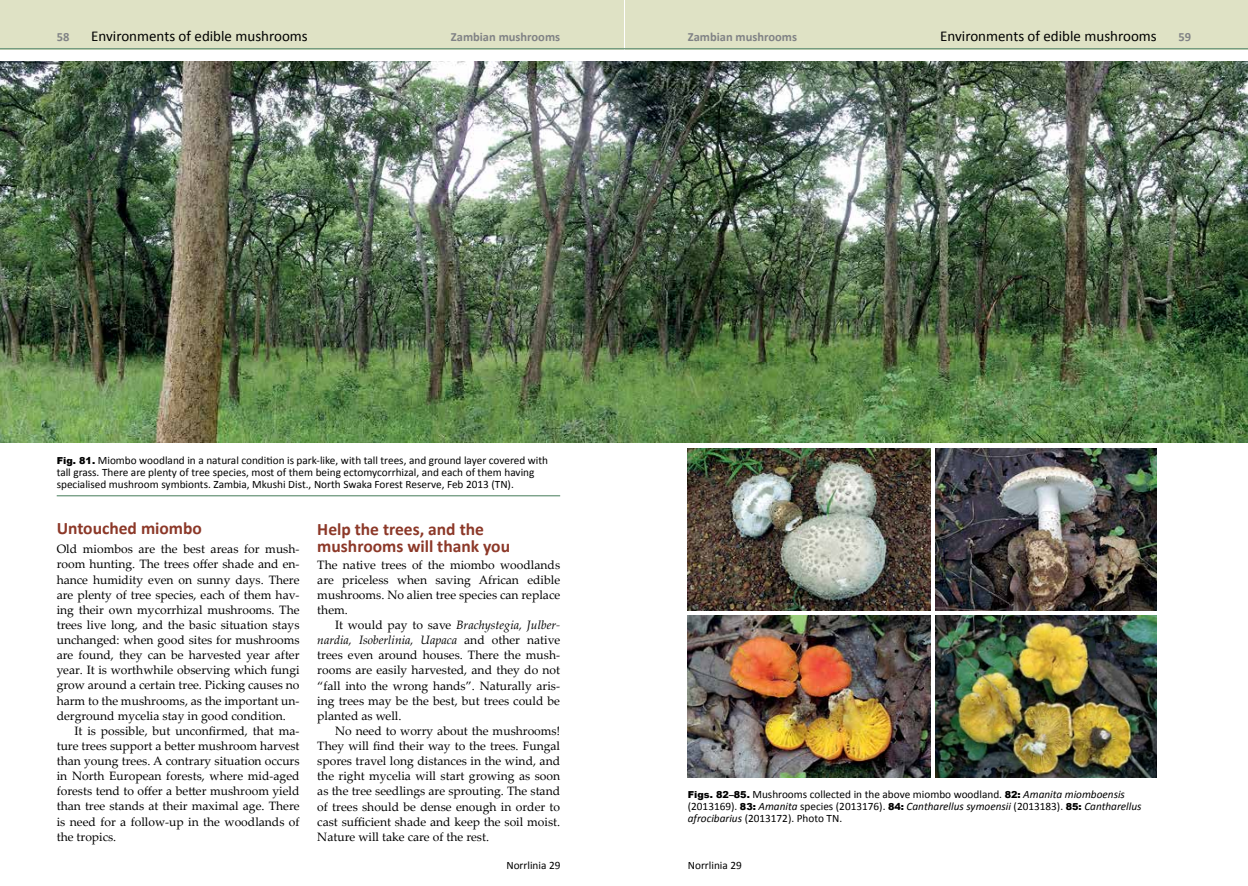
<style>
.page{position:relative;width:1248px;height:886px;background:#fff}
.page>*{position:absolute;margin:0;border:0;box-sizing:border-box;transform-origin:0 0}
.t1{font:700 17.5px/17.6px "Calibri";color:#8c3828}
.t2{font:15px "Calibri";color:#000}
.t3{font:700 12.5px "Calibri";color:#808285}
.t4{font:12.12px "Palatino Linotype";color:#000}
.t5{font:italic 12.12px "Palatino Linotype";color:#000}
.t6{font:11.25px/11.9px "Calibri";color:#000}
.s1{font-family:"Arial";font-weight:900;font-size:9.62px}
.s2{font-style:normal}
.s3{font-style:italic}
</style>
<div class="page">
<div style="left:0;top:0;width:624px;height:50px;background:#dfe2c5"></div>
<div style="left:625px;top:0;width:622px;height:50px;background:#dfe2c5"></div>
<hr style="left:624px;top:48px;width:623px;height:1px;background:#69957a">
<hr style="left:0;top:48px;width:624px;height:1px;background:#69957a">
<img style="left:0;top:61px;width:1247px;height:382px">
<hr style="left:57px;top:495px;width:503px;height:1px;background:#69957a">
<img style="left:687px;top:448px;width:243px;height:162px">
<img style="left:935px;top:448px;width:221px;height:162px">
<img style="left:687px;top:616px;width:243px;height:161px">
<img style="left:935px;top:616px;width:221px;height:161px">
<p class="t2" style="left:940px;top:27px;width:218px">Environments of edible mushrooms</p>
<p class="t2" style="left:91px;top:27px;width:218px">Environments of edible mushrooms</p>
<p class="t3" style="left:57px;top:29px;width:14px">58</p>
<p class="t3" style="left:451px;top:29px;width:111px">Zambian mushrooms</p>
<p class="t3" style="left:1178px;top:29px;width:14px">59</p>
<p class="t3" style="left:687px;top:29px;width:111px">Zambian mushrooms</p>
<p class="t6" style="left:57px;top:455px;width:493px"><span class="s1">Fig. 81.</span> Miombo woodland in a natural condition is park-like, with tall trees, and ground layer covered with tall grass. There are plenty of tree species, most of them being ectomycorrhizal, and each of them having specialised mushroom symbionts. Zambia, Mkushi Dist., North Swaka Forest Reserve, Feb 2013 (TN).</p>
<p class="t1" style="left:57px;top:520px;width:147px">Untouched miombo</p>
<p class="t4" style="left:57px;top:540px;width:244px">Old miombos are the best areas for mush-</p>
<p class="t4" style="left:57px;top:556px;width:244px">room hunting. The trees offer shade and en-</p>
<p class="t4" style="left:57px;top:571px;width:244px">hance humidity even on sunny days. There</p>
<p class="t4" style="left:57px;top:586px;width:244px">are plenty of tree species, each of them hav-</p>
<p class="t4" style="left:57px;top:601px;width:244px">ing their own mycorrhizal mushrooms. The</p>
<p class="t4" style="left:57px;top:616px;width:244px">trees live long, and the basic situation stays</p>
<p class="t4" style="left:57px;top:631px;width:244px">unchanged: when good sites for mushrooms</p>
<p class="t4" style="left:57px;top:646px;width:244px">are found, they can be harvested year after</p>
<p class="t4" style="left:57px;top:661px;width:244px">year. It is worthwhile observing which fungi</p>
<p class="t4" style="left:57px;top:677px;width:244px">grow around a certain tree. Picking causes no</p>
<p class="t4" style="left:57px;top:692px;width:244px">harm to the mushrooms, as the important un-</p>
<p class="t4" style="left:57px;top:707px;width:230px">derground mycelia stay in good condition.</p>
<p class="t4" style="left:74px;top:722px;width:227px">It is possible, but unconfirmed, that ma-</p>
<p class="t4" style="left:57px;top:737px;width:244px">ture trees support a better mushroom harvest</p>
<p class="t4" style="left:57px;top:752px;width:244px">than young trees. A contrary situation occurs</p>
<p class="t4" style="left:57px;top:767px;width:244px">in North European forests, where mid-aged</p>
<p class="t4" style="left:57px;top:782px;width:244px">forests tend to offer a better mushroom yield</p>
<p class="t4" style="left:57px;top:798px;width:244px">than tree stands at their maximal age. There</p>
<p class="t4" style="left:57px;top:813px;width:244px">is need for a follow-up in the woodlands of</p>
<p class="t4" style="left:57px;top:828px;width:61px">the tropics.</p>
<p class="t1" style="left:317px;top:520px;width:194px">Help the trees, and the mushrooms will thank you</p>
<p class="t4" style="left:317px;top:556px;width:244px">The native trees of the miombo woodlands</p>
<p class="t4" style="left:317px;top:571px;width:244px">are priceless when saving African edible</p>
<p class="t4" style="left:317px;top:586px;width:244px">mushrooms. No alien tree species can replace</p>
<p class="t4" style="left:317px;top:601px;width:32px">them.</p>
<p class="t5" style="left:335px;top:616px;width:226px"><span class="s2">It would pay to save</span> Brachystegia, Julber-</p>
<p class="t5" style="left:317px;top:631px;width:244px">nardia, Isoberlinia, Uapaca <span class="s2">and other native</span></p>
<p class="t4" style="left:317px;top:646px;width:244px">trees even around houses. There the mush-</p>
<p class="t4" style="left:317px;top:662px;width:244px">rooms are easily harvested, and they do not</p>
<p class="t4" style="left:317px;top:677px;width:244px">“fall into the wrong hands”. Naturally aris-</p>
<p class="t4" style="left:317px;top:692px;width:244px">ing trees may be the best, but trees could be</p>
<p class="t4" style="left:317px;top:707px;width:86px">planted as well.</p>
<p class="t4" style="left:335px;top:722px;width:226px">No need to worry about the mushrooms!</p>
<p class="t4" style="left:317px;top:737px;width:244px">They will find their way to the trees. Fungal</p>
<p class="t4" style="left:317px;top:752px;width:244px">spores travel long distances in the wind, and</p>
<p class="t4" style="left:317px;top:767px;width:244px">the right mycelia will start growing as soon</p>
<p class="t4" style="left:317px;top:783px;width:244px">as the tree seedlings are sprouting. The stand</p>
<p class="t4" style="left:317px;top:798px;width:244px">of trees should be dense enough in order to</p>
<p class="t4" style="left:317px;top:813px;width:244px">cast sufficient shade and keep the soil moist.</p>
<p class="t4" style="left:317px;top:828px;width:173px">Nature will take care of the rest.</p>
<p class="t6" style="left:687px;top:788px;width:455px"><span class="s1">Figs. 82–85.</span> Mushrooms collected in the above miombo woodland. <span class="s1">82:</span> <span class="s3">Amanita miomboensis </span>(2013169). <span class="s1">83:</span> <span class="s3">Amanita</span> species (2013176). <span class="s1">84:</span> <span class="s3">Cantharellus symoensii</span> (2013183). <span class="s1">85:</span> <span class="s3">Cantharellus afrocibarius</span> (2013172). Photo TN.</p>
<p class="t6" style="left:506px;top:859px;width:56px">Norrlinia 29</p>
<p class="t6" style="left:687px;top:859px;width:56px">Norrlinia 29</p>
</div>
